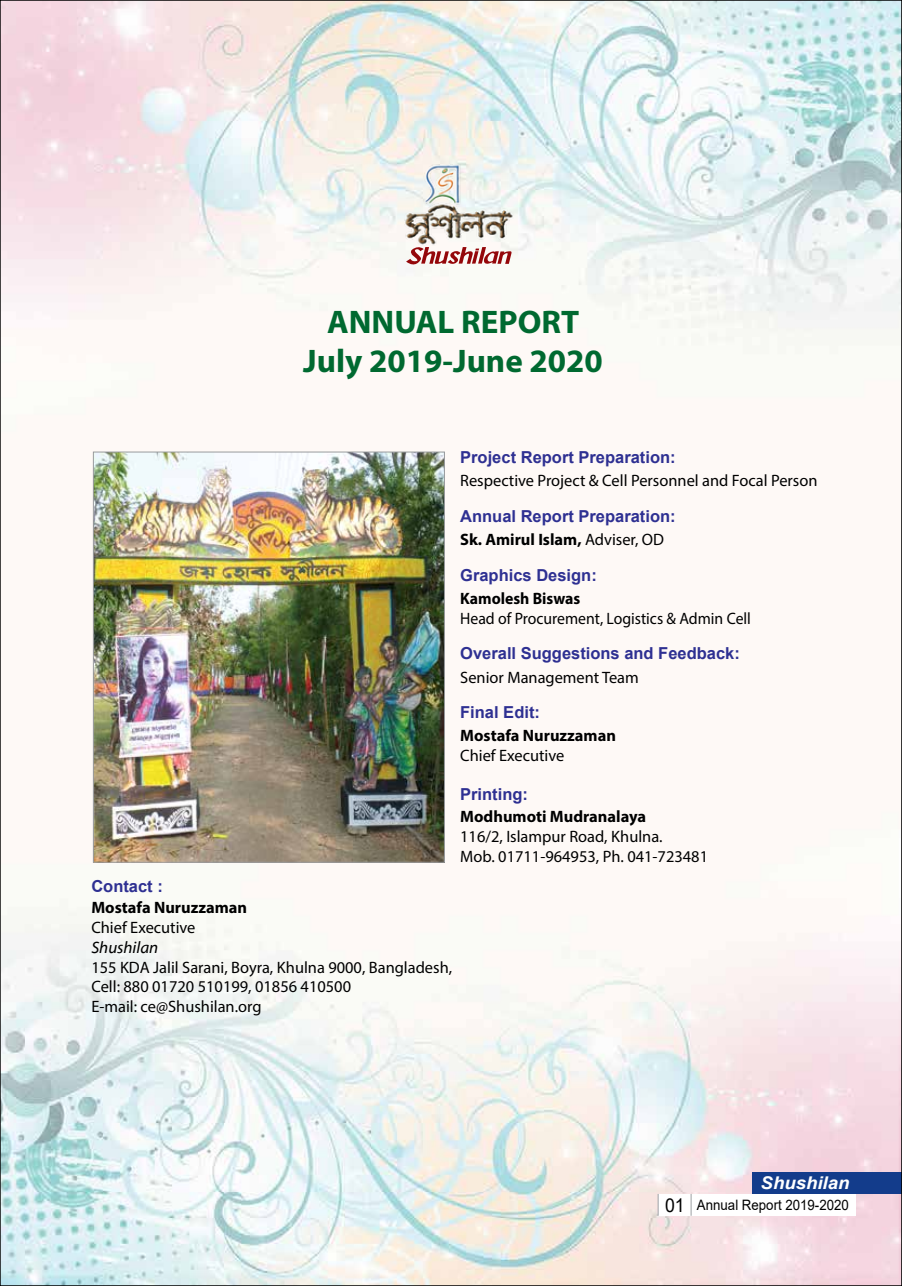
<style>
.page{position:relative;width:902px;height:1286px;background:#fff}
.page>*{position:absolute;margin:0;border:0;box-sizing:border-box;transform-origin:0 0}
.t1{font:700 32.7px/39.3px "Myriad Pro";color:#006930;text-align:center}
.t2{font:italic 700 17.55px "Arial";color:#fff;scale:1.06 1}
.t3{font:16.5px/19.8px "Myriad Pro";color:#000}
.t4{font:700 16.5px "Arial";color:#2e3092}
.t5{font:700 16.5px "Myriad Pro";color:#000}
.t6{font:16.5px "Myriad Pro";color:#000;scale:.95 1}
.t7{font:700 16.5px "Myriad Pro";color:#000;scale:.95 1}
.t8{font:16.5px "Myriad It Web";color:#000}
.t9{font:14.4px "Arial";color:#000;scale:.92 1}
.s1{font-weight:400}
.s2{font-size:19.2px}
</style>
<div class="page">
<img style="left:2px;top:2px;width:898px;height:1281px">
<div style="left:752px;top:1171px;width:150px;height:22px;background:#133c8b"></div>
<div style="left:658px;top:1193px;width:198px;height:22px;background:#fff"></div>
<hr style="left:657px;top:1193px;width:2px;height:22px;background:#a7a9ac">
<hr style="left:690px;top:1193px;width:2px;height:22px;background:#a7a9ac">
<img style="left:402px;top:165px;width:114px;height:82px">
<svg style="left:406px;top:246px;width:106px;height:23px"></svg>
<img style="left:95px;top:453px;width:348px;height:407px">
<div style="left:93px;top:451px;width:352px;height:411px;border:1px solid #999b9e"></div>
<h1 class="t1" style="left:303px;top:301px;width:301px">ANNUAL REPORT<br>July 2019-June 2020</h1>
<p class="t4" style="left:460px;top:446px;width:217px">Project Report Preparation:</p>
<p class="t3" style="left:460px;top:470px;width:359px">Respective Project &amp; Cell Personnel and Focal Person</p>
<p class="t4" style="left:460px;top:504px;width:217px">Annual Report Preparation:</p>
<p class="t5" style="left:460px;top:529px;width:205px">Sk. Amirul Islam, <span class="s1">Adviser, OD</span></p>
<p class="t4" style="left:460px;top:563px;width:138px">Graphics Design:</p>
<p class="t7" style="left:460px;top:588px;width:128px">Kamolesh Biswas</p>
<p class="t6" style="left:460px;top:608px;width:307px">Head of Procurement, Logistics &amp; Admin Cell</p>
<p class="t4" style="left:460px;top:641px;width:281px">Overall Suggestions and Feedback:</p>
<p class="t3" style="left:460px;top:667px;width:180px">Senior Management Team</p>
<p class="t4" style="left:460px;top:700px;width:81px">Final Edit:</p>
<p class="t5" style="left:460px;top:724px;width:157px">Mostafa Nuruzzaman</p>
<p class="t3" style="left:460px;top:745px;width:106px">Chief Executive</p>
<p class="t4" style="left:460px;top:782px;width:69px">Printing:</p>
<p class="t4" style="left:91px;top:874px;width:73px">Contact :</p>
<p class="t5" style="left:91px;top:896px;width:157px">Mostafa Nuruzzaman</p>
<p class="t3" style="left:91px;top:917px;width:106px">Chief Executive</p>
<p class="t8" style="left:91px;top:938px;width:68px">Shushilan</p>
<p class="t3" style="left:91px;top:956px;width:362px">155 KDA Jalil Sarani, Boyra, Khulna 9000, Bangladesh,<br>Cell: 880 01720 510199, 01856 410500<br>E-mail: ce@Shushilan.org</p>
<p class="t5" style="left:460px;top:805px;width:187px">Modhumoti Mudranalaya</p>
<p class="t3" style="left:460px;top:826px;width:249px">116/2, Islampur Road, Khulna.<br>Mob. 01711-964953, Ph. 041-723481</p>
<p class="t2" style="left:760px;top:1170px;width:85px">Shushilan</p>
<p class="t9" style="left:665px;top:1195px;width:201px"><span class="s2">01</span> Annual Report 2019-2020</p>
</div>
